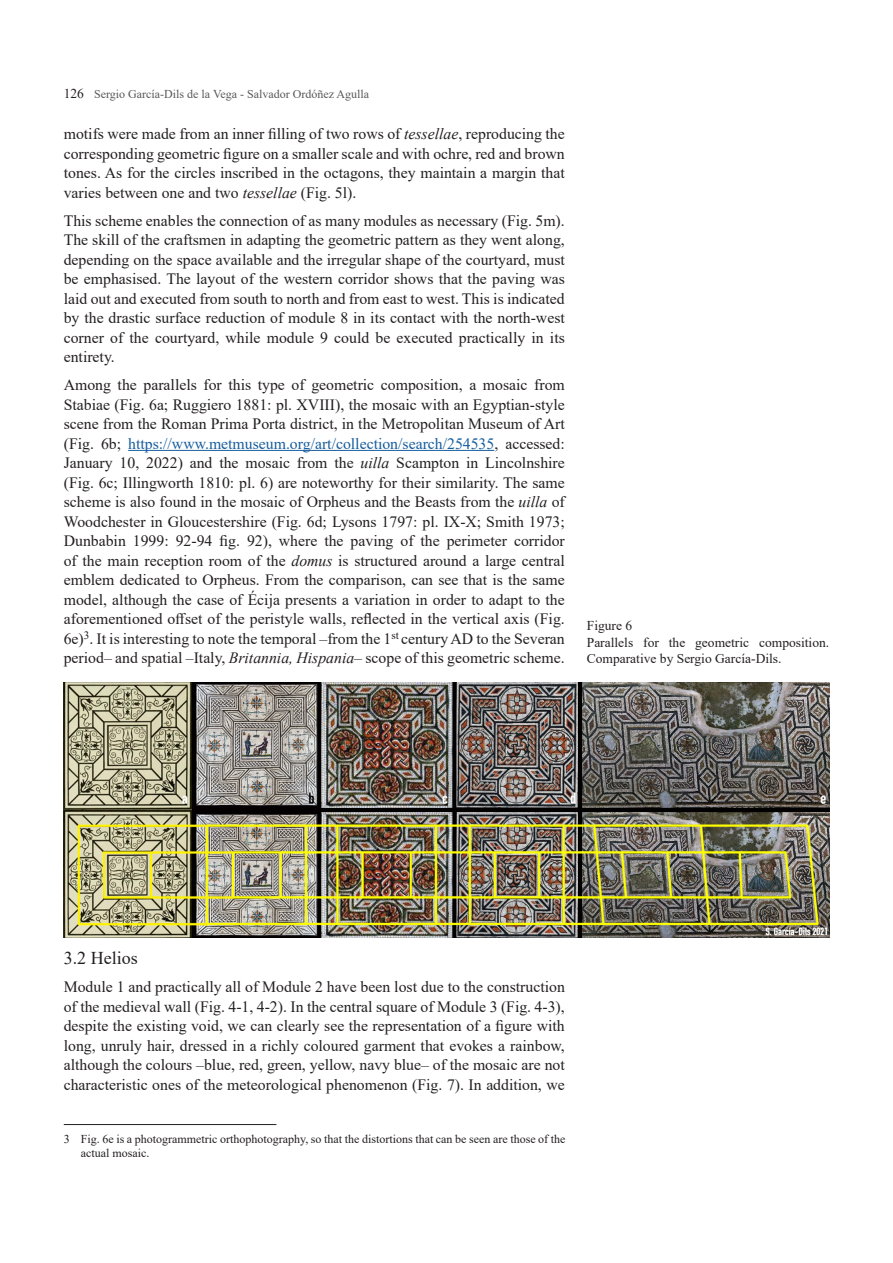
<style>
.page{position:relative;width:893px;height:1263px;background:#fff}
.page>*{position:absolute;margin:0;border:0;box-sizing:border-box;transform-origin:0 0}
.JMR_Metin{font:18px "Times New Roman";color:#231f20}
.JMR_Metin-2{font:15.75px/19.5px "Times New Roman";color:#231f20;text-align:justify}
.JMR_Resimaltı{font:13.5px/16.5px "Times New Roman";color:#231f20}
.JMR_Dipnot_2{font:12px/14.2px "Times New Roman";color:#231f20}
.t1{font:12px "Times New Roman";color:#57585a}
.s1{font-size:13.5px;color:#231f20}
.s2{font-style:italic}
.s3{color:#175d9e}
</style>
<div class="page">
<hr style="left:128px;top:450px;width:366px;height:1px;background:#175d9e">
<hr style="left:64px;top:1124px;width:212px;height:1px;background:#231f20">
<img style="left:64px;top:682px;width:765px;height:255px">
<p class="t1" style="left:64px;top:85px;width:307px"><span class="s1">126</span> Sergio García-Dils de la Vega - Salvador Ordóñez Agulla</p>
<p class="JMR_Metin-2" style="left:64px;top:124px;width:503px">motifs were made from an inner filling of two rows of <span class="s2">tessellae</span>, reproducing the corresponding geometric figure on a smaller scale and with ochre, red and brown tones. As for the circles inscribed in the octagons, they maintain a margin that varies between one and two <span class="s2">tessellae</span> (Fig. 5l).</p>
<p class="JMR_Metin-2" style="left:64px;top:210px;width:503px">This scheme enables the connection of as many modules as necessary (Fig. 5m).<br>The skill of the craftsmen in adapting the geometric pattern as they went along, depending on the space available and the irregular shape of the courtyard, must be emphasised. The layout of the western corridor shows that the paving was laid out and executed from south to north and from east to west. This is indicated by the drastic surface reduction of module 8 in its contact with the north-west corner of the courtyard, while module 9 could be executed practically in its entirety.</p>
<p class="JMR_Metin-2" style="left:64px;top:375px;width:503px">Among the parallels for this type of geometric composition, a mosaic from Stabiae (Fig. 6a; Ruggiero 1881: pl. XVIII), the mosaic with an Egyptian-style scene from the Roman Prima Porta district, in the Metropolitan Museum of Art (Fig. 6b; <span class="s3">https://www.metmuseum.org/art/collection/search/254535</span>, accessed:<br>January 10, 2022) and the mosaic from the <span class="s2">uilla</span> Scampton in Lincolnshire (Fig. 6c; Illingworth 1810: pl. 6) are noteworthy for their similarity. The same scheme is also found in the mosaic of Orpheus and the Beasts from the <span class="s2">uilla</span> of Woodchester in Gloucestershire (Fig. 6d; Lysons 1797: pl. IX-X; Smith 1973; Dunbabin 1999: 92-94 fig. 92), where the paving of the perimeter corridor of the main reception room of the <span class="s2">domus</span> is structured around a large central emblem dedicated to Orpheus. From the comparison, can see that is the same model, although the case of Écija presents a variation in order to adapt to the aforementioned offset of the peristyle walls, reflected in the vertical axis (Fig.<br>6e)<sup>3</sup>. It is interesting to note the temporal –from the 1<sup>st</sup> century AD to the Severan period– and spatial –Italy, <span class="s2">Britannia, Hispania</span>– scope of this geometric scheme.</p>
<p class="JMR_Resimaltı" style="left:587px;top:617px;width:47px">Figure 6</p>
<p class="JMR_Resimaltı" style="left:587px;top:633px;width:244px">Parallels for the geometric composition.<br>Comparative by Sergio García-Dils.</p>
<p class="JMR_Metin" style="left:64px;top:945px;width:75px">3.2 Helios</p>
<p class="JMR_Metin-2" style="left:64px;top:977px;width:503px">Module 1 and practically all of Module 2 have been lost due to the construction of the medieval wall (Fig. 4-1, 4-2). In the central square of Module 3 (Fig. 4-3), despite the existing void, we can clearly see the representation of a figure with long, unruly hair, dressed in a richly coloured garment that evokes a rainbow, although the colours –blue, red, green, yellow, navy blue– of the mosaic are not characteristic ones of the meteorological phenomenon (Fig. 7). In addition, we</p>
<p class="JMR_Dipnot_2" style="left:81px;top:1131px;width:486px;text-indent:-17px">3 Fig. 6e is a photogrammetric orthophotography, so that the distortions that can be seen are those of the actual mosaic.</p>
</div>
